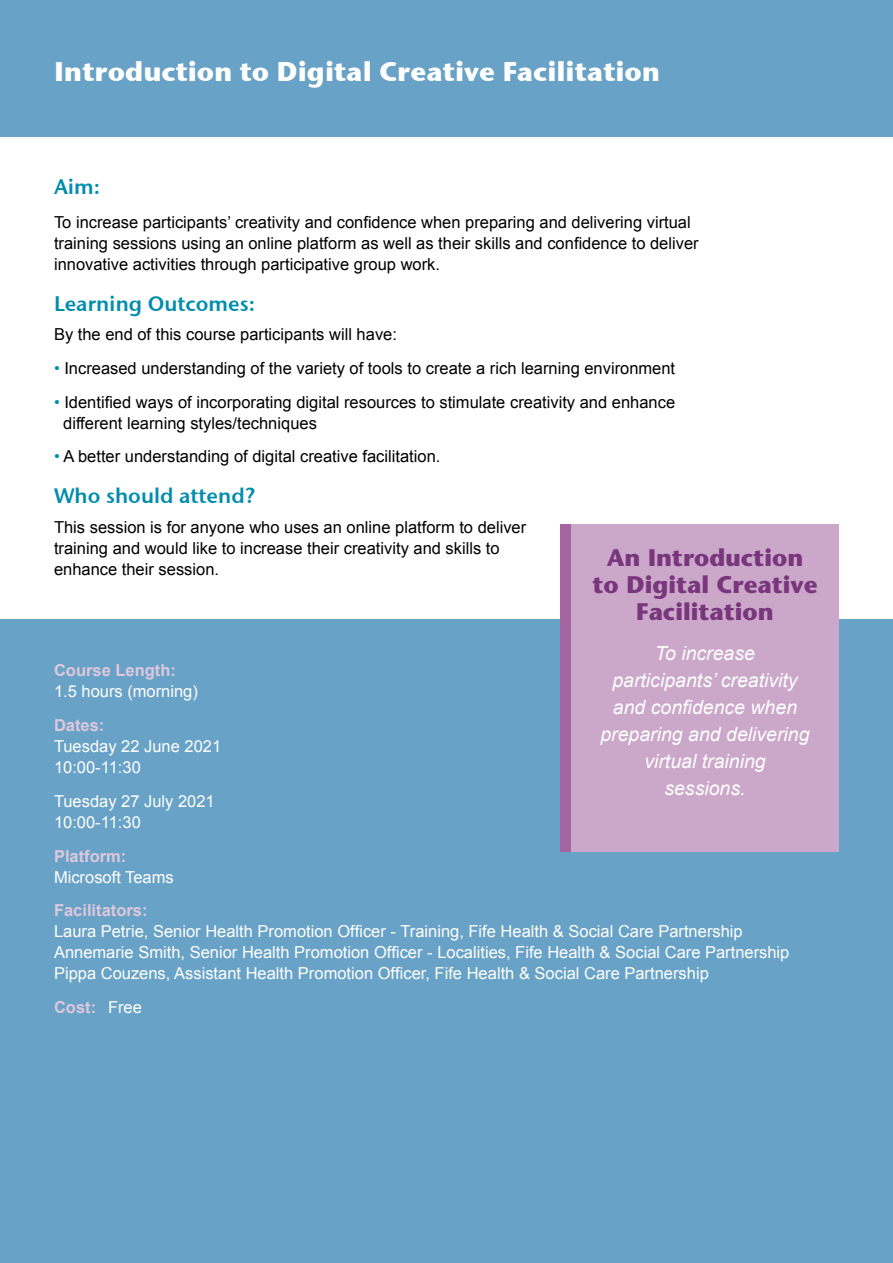
<style>
.page{position:relative;width:893px;height:1263px;background:#fff}
.page>*{position:absolute;margin:0;border:0;box-sizing:border-box;transform-origin:0 0}
.t1{font:700 27px "Stone Sans ITC";color:#fff}
.t2{font:700 24px/27px "Stone Sans Std";color:#79367d;text-align:center}
.t3{font:21px "Stone Sans Sem ITCTT Semi";color:#008dad}
.t4{font:italic 19.5px/27px "Arial";color:#fff;text-align:center}
.t5{font:16.5px/21px "Arial";color:#000}
.t6{font:16.5px/21px "Arial";color:#fff}
.t7{font:700 16.5px "Arial";color:#dec8dd}
.s1{color:#008dad}
.s2{font-weight:400;color:#fff}
</style>
<div class="page">
<div style="left:0;top:0;width:893px;height:136px;background:#68a2c6"></div>
<div style="left:0;top:620px;width:893px;height:643px;background:#68a2c6"></div>
<div style="left:571px;top:524px;width:268px;height:327px;background:#cba7c9"></div>
<div style="left:560px;top:524px;width:11px;height:327px;background:#a465a1"></div>
<h1 class="t1" style="left:54px;top:47px;width:608px">Introduction to Digital Creative Facilitation</h1>
<p class="t3" style="left:54px;top:169px;width:48px">Aim:</p>
<p class="t5" style="left:54px;top:211px;width:646px">To increase participants’ creativity and confidence when preparing and delivering virtual training sessions using an online platform as well as their skills and confidence to deliver innovative activities through participative group work.</p>
<p class="t3" style="left:54px;top:286px;width:203px">Learning Outcomes:</p>
<p class="t5" style="left:54px;top:324px;width:344px">By the end of this course participants will have:</p>
<p class="t5" style="left:54px;top:358px;width:623px"><span class="s1">•</span> Increased understanding of the variety of tools to create a rich learning environment</p>
<p class="t5" style="left:63px;top:391px;width:613px;text-indent:-9px"><span class="s1">•</span> Identified ways of incorporating digital resources to stimulate creativity and enhance different learning styles/techniques</p>
<p class="t5" style="left:54px;top:446px;width:388px"><span class="s1">•</span> A better understanding of digital creative facilitation.</p>
<p class="t3" style="left:54px;top:478px;width:203px">Who should attend?</p>
<p class="t5" style="left:54px;top:517px;width:474px">This session is for anyone who uses an online platform to deliver training and would like to increase their creativity and skills to enhance their session.</p>
<h2 class="t2" style="left:592px;top:544px;width:227px">An Introduction to Digital Creative<br>Facilitation</h2>
<p class="t4" style="left:600px;top:639px;width:211px">To increase<br>participants’ creativity and confidence when preparing and delivering virtual training<br>sessions.</p>
<p class="t7" style="left:54px;top:659px;width:123px">Course Length:</p>
<p class="t6" style="left:54px;top:681px;width:145px">1.5 hours (morning)</p>
<p class="t7" style="left:54px;top:714px;width:52px">Dates:</p>
<p class="t6" style="left:54px;top:736px;width:169px">Tuesday 22 June 2021<br>10:00-11:30</p>
<p class="t6" style="left:54px;top:791px;width:162px">Tuesday 27 July 2021<br>10:00-11:30</p>
<p class="t7" style="left:54px;top:845px;width:74px">Platform:</p>
<p class="t6" style="left:54px;top:866px;width:121px">Microsoft Teams</p>
<p class="t7" style="left:54px;top:900px;width:95px">Facilitators:</p>
<p class="t6" style="left:54px;top:921px;width:737px">Laura Petrie, Senior Health Promotion Officer - Training, Fife Health &amp; Social Care Partnership<br>Annemarie Smith, Senior Health Promotion Officer - Localities, Fife Health &amp; Social Care Partnership<br>Pippa Couzens, Assistant Health Promotion Officer, Fife Health &amp; Social Care Partnership</p>
<p class="t7" style="left:54px;top:996px;width:89px">Cost: <span class="s2">Free</span></p>
</div>
